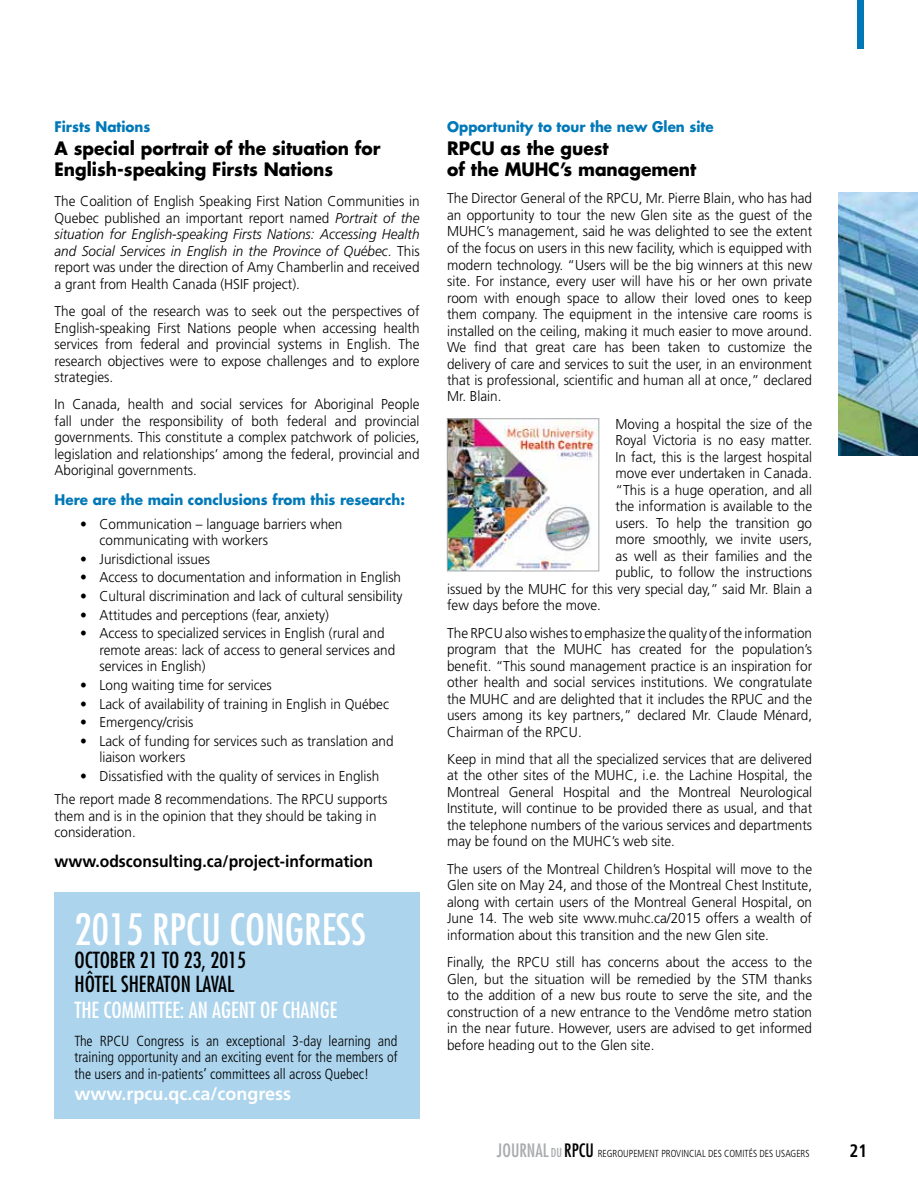
<style>
.page{position:relative;width:918px;height:1188px;background:#fff}
.page>*{position:absolute;margin:0;border:0;box-sizing:border-box;transform-origin:0 0}
.t1{font:condensed 42px "Futura";color:#fff}
.t2{font:condensed 21.6px/23.5px "Futura";color:#000}
.t3{font:condensed 21.6px "Futura";color:#fff}
.t4{font:700 18px/21px "Futura";color:#000;scale:.95 1}
.t5{font:700 18px "Frutiger";color:#fff}
.t6{font:700 condensed 18px "Frutiger";color:#000;scale:.95 1}
.t7{font:700 16.5px "Frutiger";color:#000;scale:.95 1}
.t8{font:300 condensed 14.7px/16.5px "Frutiger";color:#000;text-align:justify}
.t9{font:300 14.25px/16.5px "Frutiger";color:#000;text-align:justify;scale:.95 1}
.t10{font:700 14.25px "Futura";color:#0078b8;scale:.95 1}
.t11{font:300 condensed 10.2px "Frutiger";color:#000;scale:.95 1}
.s1{font-style:italic}
.s2{font-family:"Futura";font-weight:400;font-size:18px;color:#a9abae}
.s3{font-family:"Futura";font-weight:400;font-size:12px;color:#a9abae}
.s4{font-family:"Futura";font-weight:400;font-size:18px}
</style>
<div class="page">
<div style="left:858px;top:0;width:6px;height:48px;background:#0078b8"></div>
<img style="left:449px;top:421px;width:148px;height:148px">
<div style="left:447px;top:419px;width:152px;height:152px;border:1px solid #a7a9ac"></div>
<div style="left:54px;top:892px;width:365px;height:227px;background:#acd4ed"></div>
<img style="left:838px;top:192px;width:80px;height:264px">
<p class="t10" style="left:55px;top:117px;width:102px">Firsts Nations</p>
<p class="t4" style="left:55px;top:137px;width:345px">A special portrait of the situation for<br>English-speaking Firsts Nations</p>
<p class="t9" style="left:55px;top:193px;width:386px">The Coalition of English Speaking First Nation Communities in Quebec published an important report named <span class="s1">Portrait of the situation for English-speaking Firsts Nations: Accessing Health and Social Services in English in the Province of Québec</span>. This report was under the direction of Amy Chamberlin and received a grant from Health Canada (HSIF project).</p>
<p class="t9" style="left:55px;top:303px;width:386px">The goal of the research was to seek out the perspectives of English-speaking First Nations people when accessing health services from federal and provincial systems in English. The research objectives were to expose challenges and to explore strategies.</p>
<p class="t9" style="left:55px;top:396px;width:386px">In Canada, health and social services for Aboriginal People fall under the responsibility of both federal and provincial governments. This constitute a complex patchwork of policies, legislation and relationships’ among the federal, provincial and Aboriginal governments.</p>
<p class="t10" style="left:55px;top:490px;width:371px">Here are the main conclusions from this research:</p>
<p class="t9" style="left:100px;top:515px;width:257px;text-indent:-19px">• Communication – language barriers when communicating with workers</p>
<p class="t9" style="left:80px;top:551px;width:138px">• Jurisdictional issues</p>
<p class="t9" style="left:80px;top:569px;width:340px">• Access to documentation and information in English</p>
<p class="t9" style="left:80px;top:588px;width:341px">• Cultural discrimination and lack of cultural sensibility</p>
<p class="t9" style="left:80px;top:606px;width:264px">• Attitudes and perceptions (fear, anxiety)</p>
<p class="t9" style="left:100px;top:625px;width:313px;text-align:left;text-indent:-19px">• Access to specialized services in English (rural and remote areas: lack of access to general services and services in English)</p>
<p class="t9" style="left:80px;top:677px;width:203px">• Long waiting time for services</p>
<p class="t9" style="left:80px;top:695px;width:327px">• Lack of availability of training in English in Québec</p>
<p class="t9" style="left:80px;top:714px;width:121px">• Emergency/crisis</p>
<p class="t9" style="left:100px;top:733px;width:311px;text-indent:-19px">• Lack of funding for services such as translation and liaison workers</p>
<p class="t9" style="left:55px;top:765px;width:352px;line-height:23.2px;text-indent:26px">• Dissatisfied with the quality of services in English<br>The report made 8 recommendations. The RPCU supports</p>
<p class="t9" style="left:55px;top:808px;width:340px">them and is in the opinion that they should be taking in consideration.</p>
<p class="t7" style="left:55px;top:852px;width:337px">www.odsconsulting.ca/project-information</p>
<h1 class="t1" style="left:74px;top:903px;width:293px">2015 RPCU CONGRESS</h1>
<h2 class="t2" style="left:74px;top:948px;width:173px">OCTOBER 21 TO 23, 2015<br>HÔTEL SHERATON LAVAL</h2>
<h2 class="t3" style="left:74px;top:996px;width:264px">THE COMMITTEE: AN AGENT OF CHANGE</h2>
<p class="t8" style="left:74px;top:1032px;width:325px">The RPCU Congress is an exceptional 3-day learning and training opportunity and an exciting event for the members of the users and in-patients’ committees all across Quebec!</p>
<p class="t5" style="left:74px;top:1083px;width:218px">www.rpcu.qc.ca/congress</p>
<p class="t10" style="left:447px;top:117px;width:282px">Opportunity to tour the new Glen site</p>
<p class="t4" style="left:447px;top:137px;width:264px">RPCU as the guest<br>of the MUHC’s management</p>
<p class="t9" style="left:447px;top:190px;width:386px">The Director General of the RPCU, Mr. Pierre Blain, who has had an opportunity to tour the new Glen site as the guest of the MUHC’s management, said he was delighted to see the extent of the focus on users in this new facility, which is equipped with modern technology. “Users will be the big winners at this new site. For instance, every user will have his or her own private room with enough space to allow their loved ones to keep them company. The equipment in the intensive care rooms is installed on the ceiling, making it much easier to move around.<br>We find that great care has been taken to customize the delivery of care and services to suit the user, in an environment that is professional, scientific and human all at once,” declared Mr. Blain.</p>
<p class="t9" style="left:616px;top:416px;width:208px">Moving a hospital the size of the</p>
<p class="t9" style="left:616px;top:432px;width:208px">Royal Victoria is no easy matter.</p>
<p class="t9" style="left:616px;top:449px;width:208px">In fact, this is the largest hospital</p>
<p class="t9" style="left:616px;top:465px;width:208px">move ever undertaken in Canada.</p>
<p class="t9" style="left:616px;top:482px;width:208px">“This is a huge operation, and all</p>
<p class="t9" style="left:616px;top:498px;width:208px">the information is available to the</p>
<p class="t9" style="left:616px;top:515px;width:208px">users. To help the transition go</p>
<p class="t9" style="left:616px;top:531px;width:208px">more smoothly, we invite users,</p>
<p class="t9" style="left:616px;top:548px;width:208px">as well as their families and the</p>
<p class="t9" style="left:616px;top:564px;width:208px">public, to follow the instructions</p>
<p class="t9" style="left:447px;top:581px;width:386px">issued by the MUHC for this very special day,” said Mr. Blain a</p>
<p class="t9" style="left:447px;top:597px;width:164px">few days before the move.</p>
<p class="t9" style="left:447px;top:624px;width:386px">The RPCU also wishes to emphasize the quality of the information program that the MUHC has created for the population’s benefit. “This sound management practice is an inspiration for other health and social services institutions. We congratulate the MUHC and are delighted that it includes the RPUC and the users among its key partners,” declared Mr. Claude Ménard, Chairman of the RPCU.</p>
<p class="t9" style="left:447px;top:751px;width:386px">Keep in mind that all the specialized services that are delivered at the other sites of the MUHC, i.e. the Lachine Hospital, the Montreal General Hospital and the Montreal Neurological Institute, will continue to be provided there as usual, and that the telephone numbers of the various services and departments may be found on the MUHC’s web site.</p>
<p class="t9" style="left:447px;top:861px;width:386px">The users of the Montreal Children’s Hospital will move to the Glen site on May 24, and those of the Montreal Chest Institute, along with certain users of the Montreal General Hospital, on June 14. The web site www.muhc.ca/2015 offers a wealth of information about this transition and the new Glen site.</p>
<p class="t9" style="left:447px;top:954px;width:386px">Finally, the RPCU still has concerns about the access to the Glen, but the situation will be remedied by the STM thanks to the addition of a new bus route to serve the site, and the construction of a new entrance to the Vendôme metro station in the near future. However, users are advised to get informed before heading out to the Glen site.</p>
<p class="t11" style="left:497px;top:1148px;width:331px"><span class="s2">JOURNAL</span> <span class="s3">DU</span> <span class="s4">RPCU</span> REGROUPEMENT PROVINCIAL DES COMITÉS DES USAGERS</p>
<p class="t6" style="left:849px;top:1140px;width:20px">21</p>
</div>
